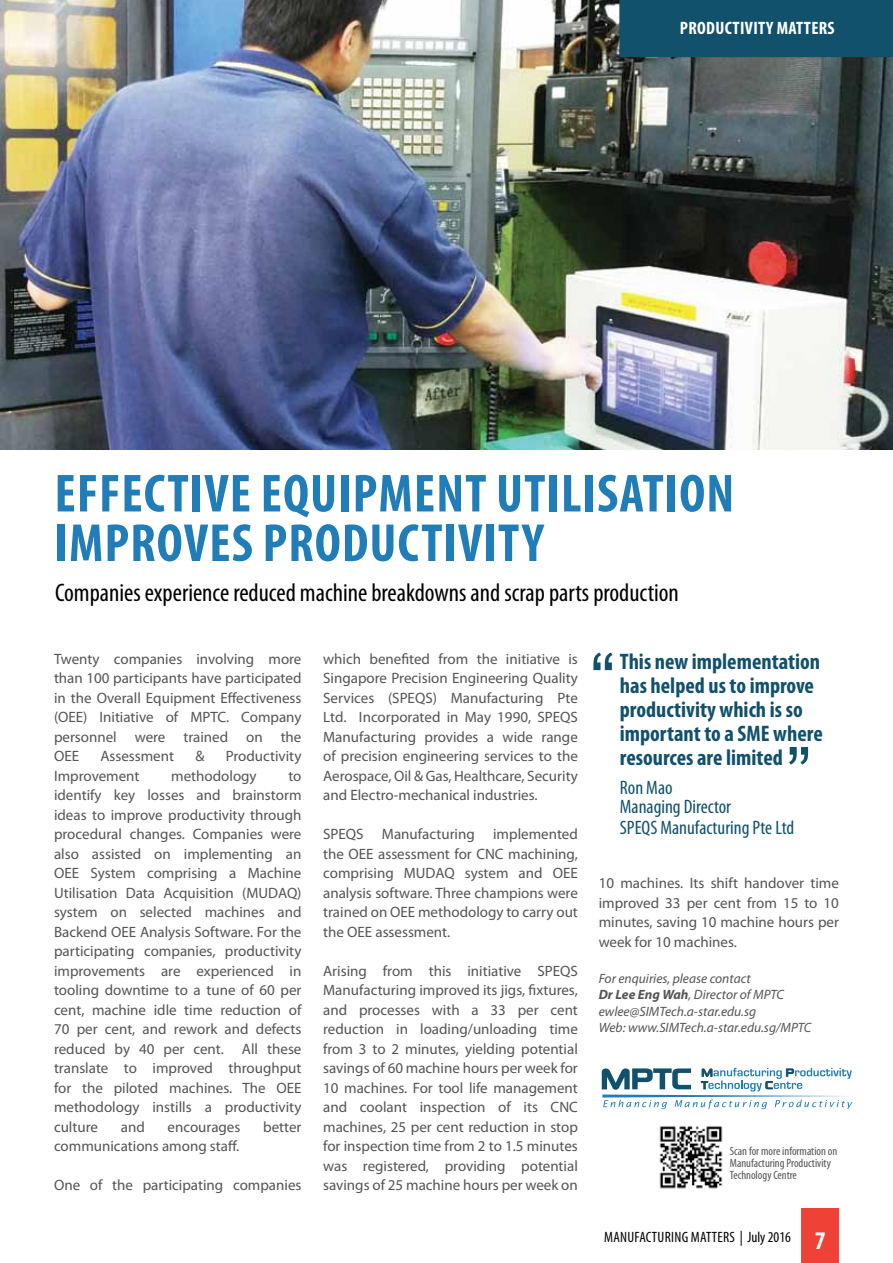
<style>
.page{position:relative;width:893px;height:1263px;background:#fff}
.page>*{position:absolute;margin:0;border:0;box-sizing:border-box;transform-origin:0 0}
.t1{font:700 condensed 54px/49.5px "Myriad Pro";letter-spacing:.02em;color:#217db8}
.t2{font:condensed 25.5px "Myriad Pro";color:#000}
.t3{font:700 condensed 22.5px/24px "Myriad Pro";color:#11516c}
.t4{font:condensed 19.5px/20.2px "Myriad Pro";color:#11516c}
.t5{font:700 condensed 18px "Myriad Pro";letter-spacing:.02em;color:#fff}
.t6{font:15px/19.5px "Myriad Pro";color:#545456;text-align:justify}
.t7{font:condensed 15px "Myriad Pro";letter-spacing:.015em;color:#000}
.t8{font:italic 13.5px/16.5px "Myriad Pro";color:#545456}
.t9{font:condensed 12px/12px "Myriad Pro";color:#545456}
.s1{font-weight:700}
.s2{font-weight:700;font-size:25.5px;color:#fff}
</style>
<div class="page">
<div style="left:801px;top:1209px;width:38px;height:54px;background:#ef4135"></div>
<img style="left:1px;top:0;width:892px;height:449px">
<img style="left:659px;top:1126px;width:64px;height:63px">
<svg style="left:601px;top:1067px;width:251px;height:42px"></svg>
<svg style="left:593px;top:652px;width:19px;height:18px"></svg>
<svg style="left:789px;top:747px;width:19px;height:18px"></svg>
<img style="left:0;top:0;width:1px;height:449px">
<div style="left:619px;top:0;width:274px;height:57px;background:#11516c"></div>
<p class="t5" style="left:680px;top:17px;width:156px">PRODUCTIVITY MATTERS</p>
<h1 class="t1" style="left:55px;top:468px;width:681px">EFFECTIVE EQUIPMENT UTILISATION<br>IMPROVES PRODUCTIVITY</h1>
<h2 class="t2" style="left:55px;top:577px;width:625px">Companies experience reduced machine breakdowns and scrap parts production</h2>
<p class="t6" style="left:54px;top:648px;width:249px">Twenty companies involving more than 100 participants have participated in the Overall Equipment Effectiveness (OEE) Initiative of MPTC. Company personnel were trained on the OEE</p>
<p class="t6" style="left:100px;top:746px;width:75px">Assessment</p>
<p class="t6" style="left:195px;top:746px;width:11px">&amp;</p>
<p class="t6" style="left:226px;top:746px;width:77px">Productivity</p>
<p class="t6" style="left:54px;top:765px;width:87px">Improvement</p>
<p class="t6" style="left:171px;top:765px;width:87px">methodology</p>
<p class="t6" style="left:54px;top:765px;width:249px;text-indent:234px">to identify key losses and brainstorm ideas to improve productivity through procedural changes. Companies were also assisted on implementing an OEE System comprising a Machine Utilisation Data Acquisition (MUDAQ) system on selected machines and Backend OEE Analysis Software. For the participating companies, productivity improvements are experienced in tooling downtime to a tune of 60 per cent, machine idle time reduction of 70 per cent, and rework and defects reduced by 40 per cent. All these translate to improved throughput for the piloted machines. The OEE methodology instills a productivity culture</p>
<p class="t6" style="left:121px;top:1116px;width:26px">and</p>
<p class="t6" style="left:168px;top:1116px;width:74px">encourages</p>
<p class="t6" style="left:263px;top:1116px;width:40px">better</p>
<p class="t6" style="left:54px;top:1136px;width:187px">communications among staff.</p>
<p class="t6" style="left:54px;top:1175px;width:249px">One of the participating companies</p>
<p class="t6" style="left:323px;top:648px;width:256px">which benefited from the initiative is Singapore Precision Engineering Quality Services (SPEQS) Manufacturing Pte Ltd. Incorporated in May 1990, SPEQS Manufacturing provides a wide range of precision engineering services to the Aerospace, Oil &amp; Gas, Healthcare, Security and Electro-mechanical industries.</p>
<p class="t6" style="left:323px;top:824px;width:256px">SPEQS Manufacturing implemented the OEE assessment for CNC machining, comprising MUDAQ system and OEE analysis software. Three champions were trained on OEE methodology to carry out the OEE assessment.</p>
<p class="t6" style="left:323px;top:960px;width:256px">Arising from this initiative SPEQS Manufacturing improved its jigs, fixtures, and processes with a 33 per cent reduction in loading/unloading time from 3 to 2 minutes, yielding potential savings of 60 machine hours per week for 10 machines. For tool life management and coolant inspection of its CNC machines, 25 per cent reduction in stop for inspection time from 2 to 1.5 minutes was registered, providing potential savings of 25 machine hours per week on</p>
<h3 class="t3" style="left:620px;top:649px;width:204px">This new implementation has helped us to improve productivity which is so important to a SME where resources are limited</h3>
<h3 class="t4" style="left:620px;top:777px;width:176px">Ron Mao<br>Managing Director<br>SPEQS Manufacturing Pte Ltd</h3>
<p class="t6" style="left:599px;top:873px;width:242px">10 machines. Its shift handover time improved 33 per cent from 15 to 10 minutes, saving 10 machine hours per week for 10 machines.</p>
<p class="t8" style="left:599px;top:970px;width:214px">For enquiries, please contact<br><span class="s1">Dr Lee Eng Wah</span>, Director of MPTC ewlee@SIMTech.a-star.edu.sg<br>Web: www.SIMTech.a-star.edu.sg/MPTC</p>
<p class="t9" style="left:730px;top:1145px;width:109px">Scan for more information on<br>Manufacturing Productivity<br>Technology Centre</p>
<p class="t7" style="left:604px;top:1227px;width:223px">MANUFACTURING Matters | July 2016 <span class="s2">7</span></p>
</div>
